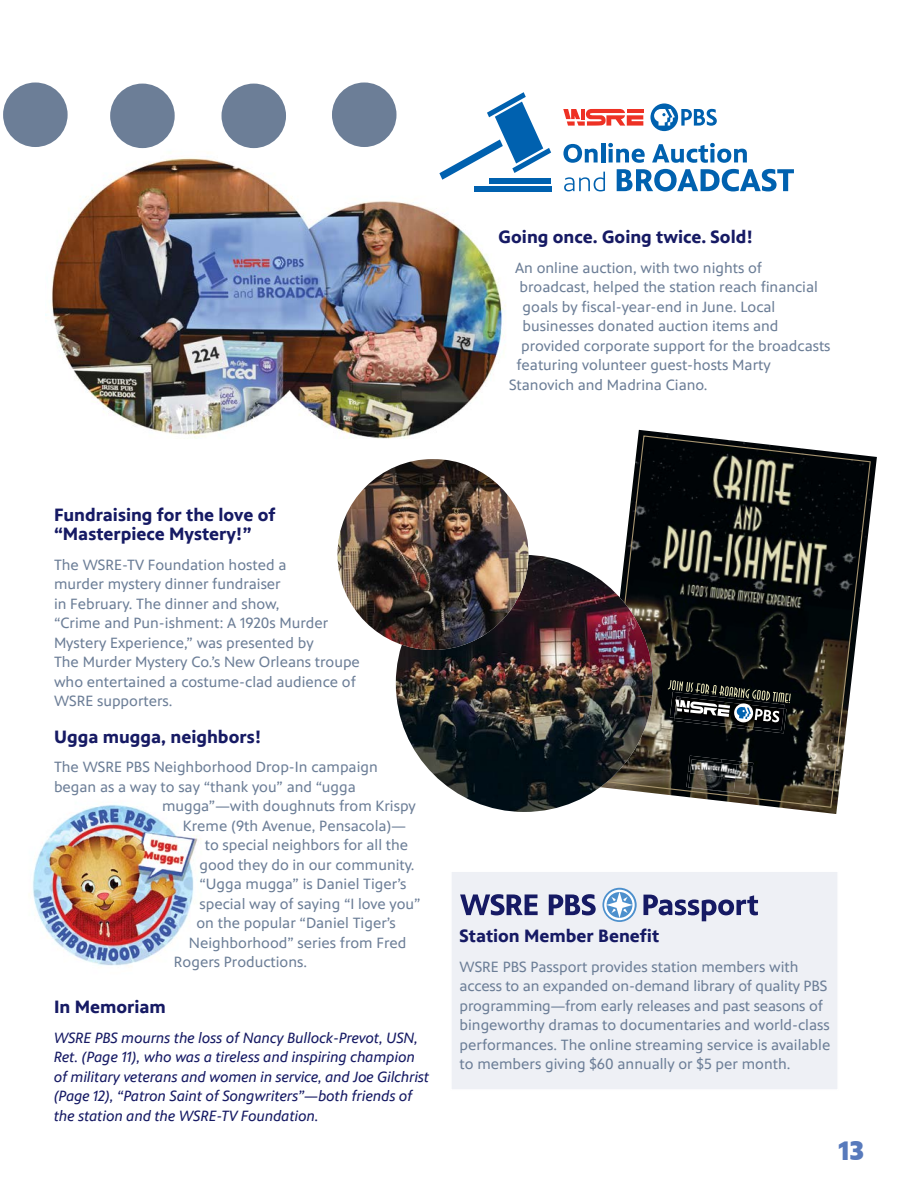
<style>
.page{position:relative;width:918px;height:1188px;background:#fff}
.page>*{position:absolute;margin:0;border:0;box-sizing:border-box;transform-origin:0 0}
.t1{font:900 27px "PBS Sans";color:#587abc}
.t2{font:700 18px/19.5px "PBS Sans";color:#161a64}
.t3{font:15px/19.5px "PBS Sans";color:#6c7e97}
.t4{font:italic 15px/19.5px "PBS Sans";color:#161a64}
</style>
<div class="page">
<img style="left:32px;top:804px;width:169px;height:162px">
<div style="left:450px;top:870px;width:389px;height:221px;background:#eef0f5;border:2px solid #fff"></div>
<img style="left:45px;top:139px;width:469px;height:300px">
<svg style="left:643px;top:895px;width:115px;height:26px"></svg>
<svg style="left:602px;top:888px;width:35px;height:34px"></svg>
<svg style="left:604px;top:890px;width:31px;height:30px"></svg>
<svg style="left:460px;top:894px;width:78px;height:21px"></svg>
<svg style="left:549px;top:894px;width:47px;height:21px"></svg>
<div style="left:650px;top:103px;width:28px;height:28px;background:#0061af;border-radius:50%"></div>
<svg style="left:681px;top:109px;width:36px;height:17px"></svg>
<svg style="left:654px;top:109px;width:21px;height:17px"></svg>
<svg style="left:563px;top:109px;width:80px;height:17px"></svg>
<svg style="left:563px;top:144px;width:35px;height:19px"></svg>
<hr style="left:601px;top:143px;width:4px;height:19px;background:#0061af">
<svg style="left:608px;top:143px;width:37px;height:20px"></svg>
<svg style="left:652px;top:143px;width:95px;height:20px"></svg>
<svg style="left:564px;top:172px;width:41px;height:19px"></svg>
<svg style="left:617px;top:169px;width:177px;height:22px"></svg>
<div style="left:474px;top:187px;width:77px;height:5px;background:#0061af"></div>
<div style="left:489px;top:178px;width:62px;height:6px;background:#0061af"></div>
<svg style="left:439px;top:92px;width:112px;height:88px"></svg>
<div style="left:3px;top:83px;width:65px;height:64px;background:#6c7e97;border-radius:50%"></div>
<div style="left:110px;top:84px;width:65px;height:64px;background:#6c7e97;border-radius:50%"></div>
<div style="left:222px;top:84px;width:64px;height:64px;background:#6c7e97;border-radius:50%"></div>
<div style="left:332px;top:83px;width:65px;height:64px;background:#6c7e97;border-radius:50%"></div>
<img style="left:600px;top:430px;width:277px;height:384px">
<svg style="left:604px;top:435px;width:267px;height:373px;background:#444541"></svg>
<svg style="left:668px;top:680px;width:133px;height:43px;background:#3a3d3b"></svg>
<img style="left:396px;top:555px;width:257px;height:257px;border-radius:129px">
<img style="left:338px;top:459px;width:190px;height:191px;border-radius:95px">
<p class="t2" style="left:499px;top:228px;width:256px">Going once. Going twice. Sold!</p>
<p class="t3" style="left:515px;top:258px;width:248px">An online auction, with two nights of</p>
<p class="t3" style="left:520px;top:278px;width:300px">broadcast, helped the station reach financial</p>
<p class="t3" style="left:523px;top:297px;width:254px">goals by fiscal-year-end in June. Local</p>
<p class="t3" style="left:523px;top:317px;width:257px">businesses donated auction items and</p>
<p class="t3" style="left:521px;top:336px;width:311px">provided corporate support for the broadcasts</p>
<p class="t3" style="left:517px;top:356px;width:256px">featuring volunteer guest-hosts Marty</p>
<p class="t3" style="left:509px;top:375px;width:200px">Stanovich and Madrina Ciano.</p>
<p class="t2" style="left:54px;top:505px;width:223px">Fundraising for the love of “Masterpiece Mystery!”</p>
<p class="t3" style="left:54px;top:555px;width:307px">The WSRE-TV Foundation hosted a<br>murder mystery dinner fundraiser<br>in February. The dinner and show,<br>“Crime and Pun-ishment: A 1920s Murder Mystery Experience,” was presented by<br>The Murder Mystery Co.’s New Orleans troupe who entertained a costume-clad audience of WSRE supporters.</p>
<p class="t2" style="left:54px;top:727px;width:209px">Ugga mugga, neighbors!</p>
<p class="t3" style="left:54px;top:757px;width:325px">The WSRE PBS Neighborhood Drop-In campaign</p>
<p class="t3" style="left:54px;top:777px;width:303px">began as a way to say “thank you” and “ugga</p>
<p class="t3" style="left:162px;top:796px;width:255px">mugga”—with doughnuts from Krispy</p>
<p class="t3" style="left:183px;top:816px;width:225px">Kreme (9th Avenue, Pensacola)—</p>
<p class="t3" style="left:205px;top:835px;width:205px">to special neighbors for all the</p>
<p class="t3" style="left:199px;top:855px;width:217px">good they do in our community.</p>
<p class="t3" style="left:199px;top:874px;width:208px">“Ugga mugga” is Daniel Tiger’s</p>
<p class="t3" style="left:199px;top:894px;width:223px">special way of saying “I love you”</p>
<p class="t3" style="left:196px;top:913px;width:201px">on the popular “Daniel Tiger’s</p>
<p class="t3" style="left:189px;top:933px;width:219px">Neighborhood” series from Fred</p>
<p class="t3" style="left:174px;top:952px;width:135px">Rogers Productions.</p>
<p class="t2" style="left:54px;top:997px;width:113px">In Memoriam</p>
<p class="t4" style="left:54px;top:1028px;width:377px">WSRE PBS mourns the loss of Nancy Bullock-Prevot, USN, Ret. (Page 11), who was a tireless and inspiring champion of military veterans and women in service, and Joe Gilchrist (Page 12), “Patron Saint of Songwriters”—both friends of the station and the WSRE-TV Foundation.</p>
<p class="t2" style="left:460px;top:926px;width:201px">Station Member Benefit</p>
<p class="t3" style="left:460px;top:957px;width:372px">WSRE PBS Passport provides station members with access to an expanded on-demand library of quality PBS programming—from early releases and past seasons of bingeworthy dramas to documentaries and world-class performances. The online streaming service is available to members giving $60 annually or $5 per month.</p>
<h1 class="t1" style="left:838px;top:1135px;width:27px">13</h1>
</div>
